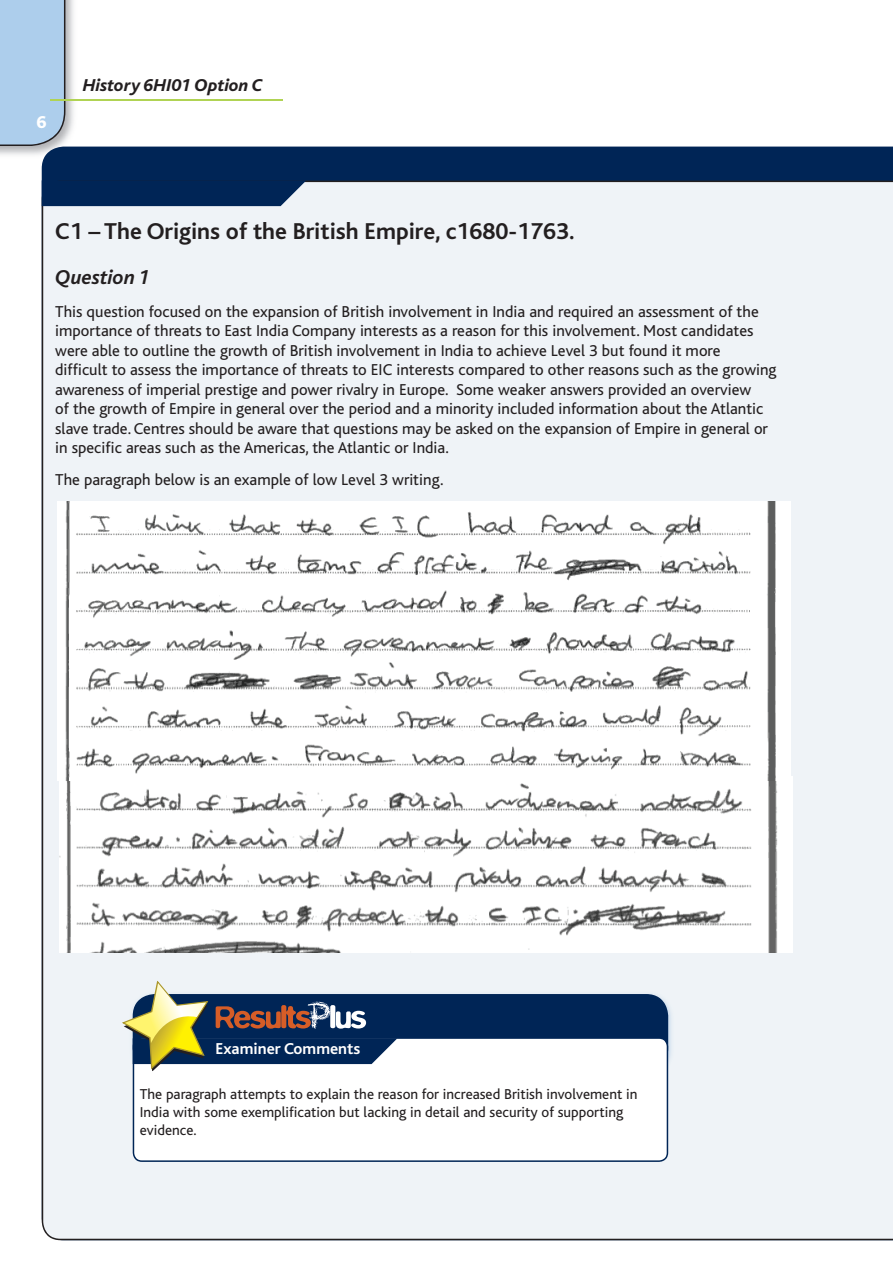
<style>
.page{position:relative;width:893px;height:1263px;background:#fff}
.page>*{position:absolute;margin:0;border:0;box-sizing:border-box;transform-origin:0 0}
.t1{font:700 24px "Bliss";color:#231f20}
.t2{font:italic 700 21px "Bliss";color:#231f20}
.t3{font:italic 800 18px "Bliss";color:#231f20}
.t4{font:800 18px "Bliss";color:#fff}
.t5{font:16.5px/19.5px "Bliss";color:#231f20}
.t6{font:700 16.5px "Bliss";color:#fff}
.t7{font:15px/18px "Bliss";color:#231f20}
</style>
<div class="page">
<img style="left:0;top:0;width:78px;height:155px">
<div style="left:0;top:0;width:65px;height:146px;background:#adceec"></div>
<hr style="left:50px;top:100px;width:233px;height:1px;background:#b0d354">
<div style="left:42px;top:147px;width:851px;height:34px;background:#002556"></div>
<div style="left:42px;top:181px;width:851px;height:1059px;background:#eff3f7"></div>
<svg style="left:42px;top:180px;width:264px;height:26px"></svg>
<img style="left:60px;top:777px;width:733px;height:176px">
<svg style="left:133px;top:1072px;width:535px;height:90px"></svg>
<svg style="left:120px;top:980px;width:548px;height:92px"></svg>
<img style="left:58px;top:502px;width:733px;height:279px">
<p class="t4" style="left:36px;top:115px;width:12px">6</p>
<p class="t3" style="left:83px;top:79px;width:181px">History 6HI01 Option C</p>
<h1 class="t1" style="left:55px;top:222px;width:521px">C1 – The Origins of the British Empire, c1680-1763.</h1>
<p class="t2" style="left:55px;top:269px;width:96px">Question 1</p>
<p class="t5" style="left:55px;top:303px;width:723px">This question focused on the expansion of British involvement in India and required an assessment of the importance of threats to East India Company interests as a reason for this involvement. Most candidates were able to outline the growth of British involvement in India to achieve Level 3 but found it more difficult to assess the importance of threats to EIC interests compared to other reasons such as the growing awareness of imperial prestige and power rivalry in Europe. Some weaker answers provided an overview<br>of the growth of Empire in general over the period and a minority included information about the Atlantic slave trade. Centres should be aware that questions may be asked on the expansion of Empire in general or in specific areas such as the Americas, the Atlantic or India.</p>
<p class="t5" style="left:55px;top:472px;width:390px">The paragraph below is an example of low Level 3 writing.</p>
<p class="t6" style="left:216px;top:1042px;width:146px">Examiner Comments</p>
<p class="t7" style="left:140px;top:1087px;width:499px">The paragraph attempts to explain the reason for increased British involvement in<br>India with some exemplification but lacking in detail and security of supporting evidence.</p>
</div>
